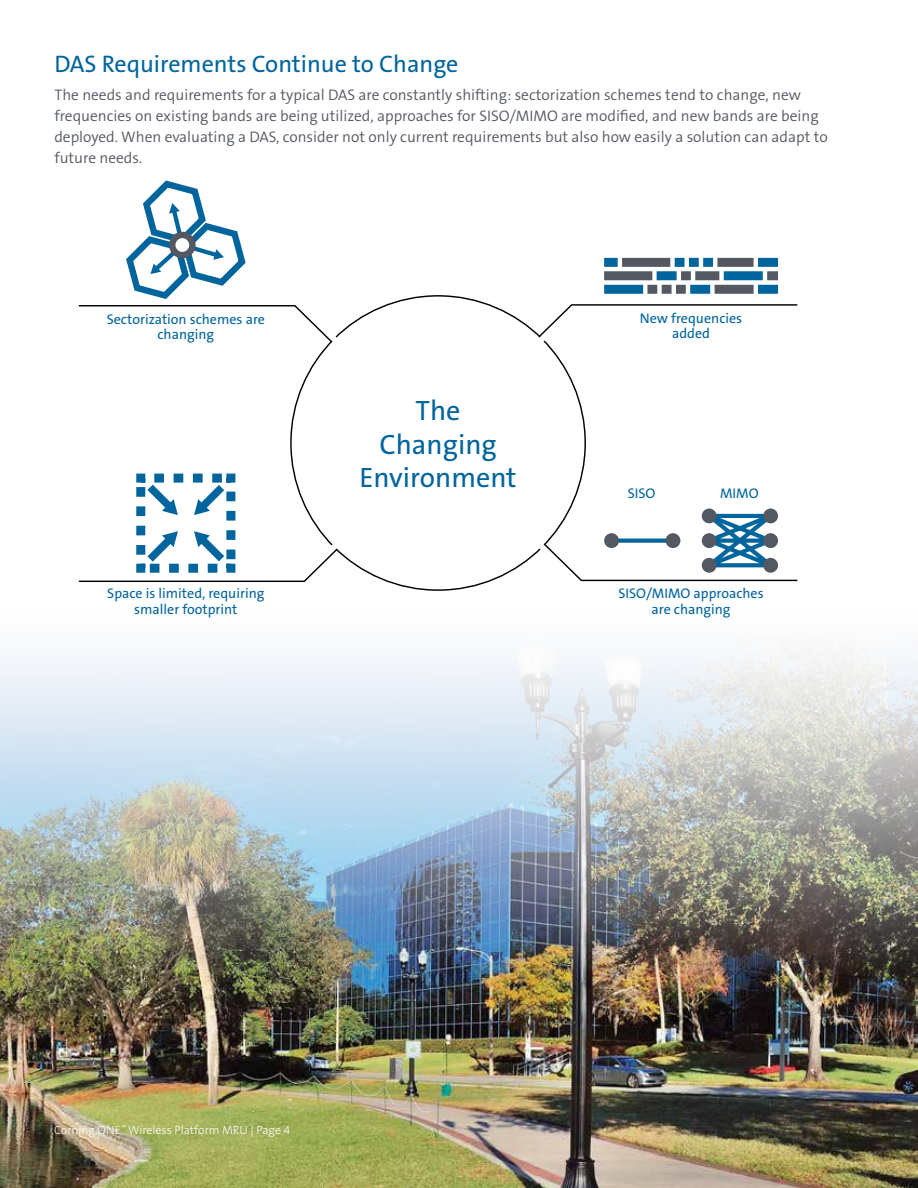
<style>
.page{position:relative;width:918px;height:1188px;background:#fff}
.page>*{position:absolute;margin:0;border:0;box-sizing:border-box;transform-origin:0 0}
.t1{font:28.05px/33.8px "The Sans B W5 Plain";color:#00649d;text-align:center}
.t2{font:24px "The Sans B W5 Plain";color:#00649d}
.t3{font:300 15.3px/21px "The Sans B W4";color:#545861}
.t4{font:14.1px/15.5px "The Sans B W5 Plain";color:#00649d;text-align:center}
.t5{font:300 12px "The Sans B W3";color:#fff}
</style>
<div class="page">
<img style="left:0;top:1134px;width:918px;height:54px">
<img style="left:0;top:647px;width:918px;height:487px">
<svg style="left:391px;top:295px;width:95px;height:296px"></svg>
<svg style="left:78px;top:303px;width:720px;height:280px"></svg>
<div style="left:604px;top:285px;width:39px;height:9px;background:#00649d"></div>
<div style="left:604px;top:258px;width:14px;height:9px;background:#00649d"></div>
<div style="left:724px;top:271px;width:39px;height:9px;background:#00649d"></div>
<div style="left:715px;top:285px;width:39px;height:9px;background:#535861"></div>
<div style="left:604px;top:271px;width:48px;height:9px;background:#535861"></div>
<div style="left:622px;top:258px;width:48px;height:9px;background:#535861"></div>
<div style="left:717px;top:258px;width:37px;height:9px;background:#535861"></div>
<div style="left:647px;top:285px;width:10px;height:9px;background:#535861"></div>
<div style="left:662px;top:285px;width:10px;height:9px;background:#535861"></div>
<div style="left:676px;top:285px;width:10px;height:9px;background:#535861"></div>
<div style="left:675px;top:258px;width:10px;height:9px;background:#00649d"></div>
<div style="left:689px;top:258px;width:10px;height:9px;background:#00649d"></div>
<div style="left:703px;top:258px;width:10px;height:9px;background:#00649d"></div>
<div style="left:681px;top:271px;width:10px;height:9px;background:#535861"></div>
<div style="left:695px;top:271px;width:24px;height:9px;background:#535861"></div>
<div style="left:767px;top:271px;width:11px;height:9px;background:#535861"></div>
<div style="left:690px;top:285px;width:20px;height:9px;background:#00649d"></div>
<div style="left:657px;top:271px;width:20px;height:9px;background:#00649d"></div>
<div style="left:758px;top:285px;width:20px;height:9px;background:#00649d"></div>
<div style="left:758px;top:258px;width:20px;height:9px;background:#00649d"></div>
<svg style="left:123px;top:180px;width:126px;height:124px"></svg>
<svg style="left:172px;top:235px;width:20px;height:20px"></svg>
<div style="left:169px;top:232px;width:27px;height:26px;border:6px solid #545861;border-radius:50%"></div>
<svg style="left:607px;top:510px;width:169px;height:61px"></svg>
<div style="left:702px;top:509px;width:15px;height:14px;background:#545861;border-radius:50%"></div>
<div style="left:702px;top:533px;width:15px;height:15px;background:#545861;border-radius:50%"></div>
<div style="left:702px;top:558px;width:15px;height:15px;background:#545861;border-radius:50%"></div>
<div style="left:763px;top:509px;width:15px;height:14px;background:#545861;border-radius:50%"></div>
<div style="left:763px;top:533px;width:15px;height:15px;background:#545861;border-radius:50%"></div>
<div style="left:604px;top:533px;width:15px;height:15px;background:#545861;border-radius:50%"></div>
<div style="left:666px;top:533px;width:14px;height:15px;background:#545861;border-radius:50%"></div>
<div style="left:763px;top:558px;width:15px;height:15px;background:#545861;border-radius:50%"></div>
<svg style="left:132px;top:469px;width:108px;height:108px"></svg>
<h2 class="t2" style="left:54px;top:48px;width:406px">DAS Requirements Continue to Change</h2>
<p class="t3" style="left:54px;top:84px;width:775px">The needs and requirements for a typical DAS are constantly shifting: sectorization schemes tend to change, new frequencies on existing bands are being utilized, approaches for SISO/MIMO are modified, and new bands are being deployed. When evaluating a DAS, consider not only current requirements but also how easily a solution can adapt to future needs.</p>
<p class="t4" style="left:107px;top:311px;width:160px">Sectorization schemes are changing</p>
<p class="t4" style="left:640px;top:311px;width:104px">New frequencies added</p>
<p class="t4" style="left:107px;top:586px;width:159px">Space is limited, requiring smaller footprint</p>
<h1 class="t1" style="left:359px;top:394px;width:159px">The<br>Changing<br>Environment</h1>
<p class="t4" style="left:628px;top:486px;width:29px">SISO</p>
<p class="t4" style="left:720px;top:486px;width:40px">MIMO</p>
<p class="t4" style="left:618px;top:586px;width:147px">SISO/MIMO approaches are changing</p>
<p class="t5" style="left:54px;top:1122px;width:238px">Corning ONE<sup>™</sup> Wireless Platform MRU | Page 4</p>
</div>
